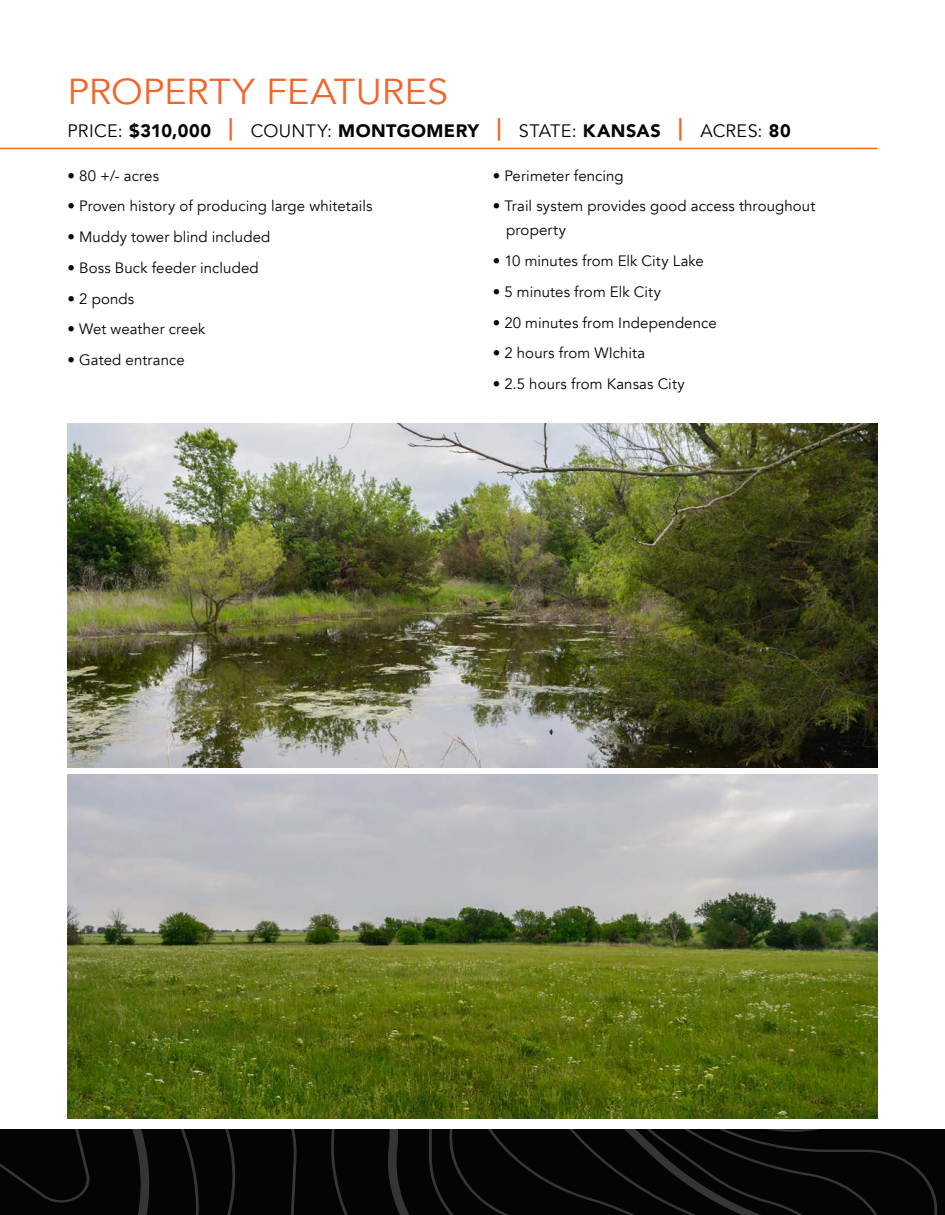
<style>
.page{position:relative;width:945px;height:1215px;background:#fff}
.page>*{position:absolute;margin:0;border:0;box-sizing:border-box;transform-origin:0 0}
.t1{font:36px "Avenir";color:#f2662a;scale:1.05 1}
.t2{font:900 18px "Avenir";letter-spacing:.025em;color:#040503}
.t3{font:15px/24px "Avenir";letter-spacing:.005em;color:#040503}
.s1{font-weight:400}
.s2{font-size:22.5px;color:#f2662a}
</style>
<div class="page">
<img style="left:68px;top:775px;width:810px;height:343px">
<hr style="left:0;top:148px;width:878px;height:1px;background:#f2662a">
<svg style="left:0;top:1129px;width:945px;height:86px;background:#080907"></svg>
<img style="left:68px;top:424px;width:810px;height:343px">
<p class="t1" style="left:68px;top:70px;width:364px">PROPERTY FEATURES</p>
<p class="t2" style="left:68px;top:115px;width:725px"><span class="s1">PRICE:</span> $310,000 <span class="s2">|</span> <span class="s1">COUNTY:</span> MONTGOMERY <span class="s2">|</span> <span class="s1">STATE:</span> KANSAS <span class="s2">|</span> <span class="s1">ACRES:</span> 80</p>
<p class="t3" style="left:68px;top:164px;width:93px">• 80 +/- acres</p>
<p class="t3" style="left:68px;top:194px;width:307px">• Proven history of producing large whitetails</p>
<p class="t3" style="left:68px;top:225px;width:204px">• Muddy tower blind included</p>
<p class="t3" style="left:68px;top:256px;width:193px">• Boss Buck feeder included</p>
<p class="t3" style="left:68px;top:287px;width:68px">• 2 ponds</p>
<p class="t3" style="left:68px;top:317px;width:140px">• Wet weather creek</p>
<p class="t3" style="left:68px;top:348px;width:119px">• Gated entrance</p>
<p class="t3" style="left:493px;top:164px;width:133px">• Perimeter fencing</p>
<p class="t3" style="left:506px;top:194px;width:311px;text-indent:-14px">• Trail system provides good access throughout property</p>
<p class="t3" style="left:493px;top:249px;width:213px">• 10 minutes from Elk City Lake</p>
<p class="t3" style="left:493px;top:280px;width:170px">• 5 minutes from Elk City</p>
<p class="t3" style="left:493px;top:311px;width:226px">• 20 minutes from Independence</p>
<p class="t3" style="left:493px;top:341px;width:154px">• 2 hours from WIchita</p>
<p class="t3" style="left:493px;top:372px;width:194px">• 2.5 hours from Kansas City</p>
</div>
